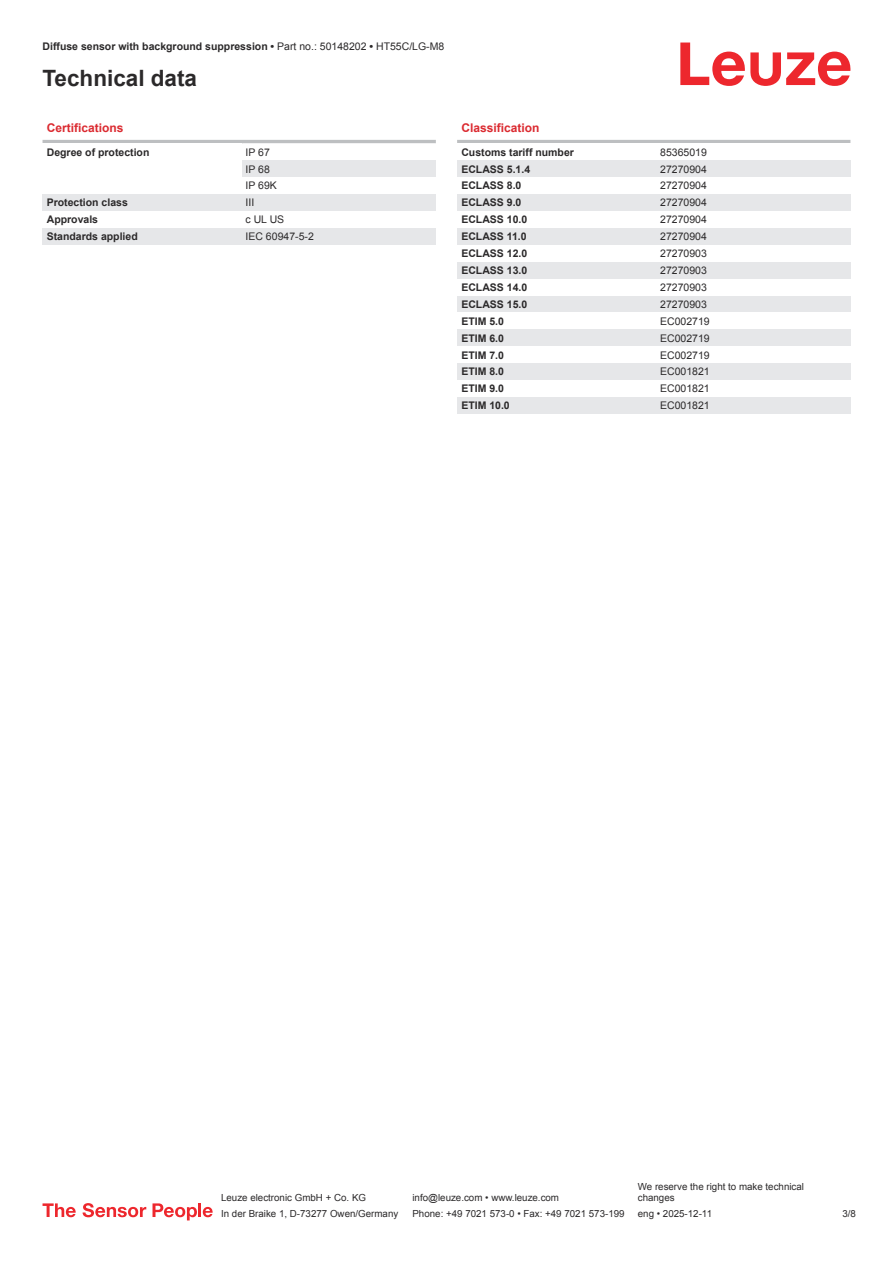
<style>
.page{position:relative;width:893px;height:1263px;background:#fff}
.page>*{position:absolute;margin:0;border:0;box-sizing:border-box;transform-origin:0 0}
.t1{font:700 22.5px "Arial";color:#2b292a}
.t2{font:700 12px "Arial";color:#db2a30}
.t3{font:700 10.5px "Arial";color:#2b292a}
.t4{font:10.5px/17px "Arial";color:#2b292a}
.t5{font:9.75px/11.7px "Arial";color:#2b292a}
.s1{font-weight:400}
</style>
<div class="page">
<svg style="left:680px;top:43px;width:170px;height:43px"></svg>
<hr style="left:43px;top:140px;width:393px;height:3px;background:#bdbfc1">
<svg style="left:242px;top:143px;width:194px;height:1px"></svg>
<div style="left:242px;top:160px;width:194px;height:17px;background:#e6e7e9"></div>
<div style="left:43px;top:194px;width:199px;height:17px;background:#e6e7e9"></div>
<div style="left:242px;top:194px;width:194px;height:17px;background:#e6e7e9"></div>
<div style="left:43px;top:228px;width:199px;height:17px;background:#e6e7e9"></div>
<div style="left:242px;top:228px;width:194px;height:17px;background:#e6e7e9"></div>
<hr style="left:457px;top:140px;width:393px;height:3px;background:#bdbfc1">
<div style="left:457px;top:160px;width:200px;height:17px;background:#e6e7e9"></div>
<div style="left:657px;top:160px;width:193px;height:17px;background:#e6e7e9"></div>
<div style="left:457px;top:194px;width:200px;height:17px;background:#e6e7e9"></div>
<div style="left:657px;top:194px;width:193px;height:17px;background:#e6e7e9"></div>
<div style="left:457px;top:228px;width:200px;height:17px;background:#e6e7e9"></div>
<div style="left:657px;top:228px;width:193px;height:17px;background:#e6e7e9"></div>
<div style="left:457px;top:262px;width:200px;height:17px;background:#e6e7e9"></div>
<div style="left:657px;top:262px;width:193px;height:17px;background:#e6e7e9"></div>
<div style="left:457px;top:296px;width:200px;height:16px;background:#e6e7e9"></div>
<div style="left:657px;top:296px;width:193px;height:16px;background:#e6e7e9"></div>
<div style="left:457px;top:329px;width:200px;height:17px;background:#e6e7e9"></div>
<div style="left:657px;top:329px;width:193px;height:17px;background:#e6e7e9"></div>
<div style="left:457px;top:363px;width:200px;height:17px;background:#e6e7e9"></div>
<div style="left:657px;top:363px;width:193px;height:17px;background:#e6e7e9"></div>
<div style="left:457px;top:397px;width:200px;height:17px;background:#e6e7e9"></div>
<div style="left:657px;top:397px;width:193px;height:17px;background:#e6e7e9"></div>
<svg style="left:43px;top:1203px;width:33px;height:14px"></svg>
<svg style="left:83px;top:1203px;width:63px;height:14px"></svg>
<svg style="left:153px;top:1203px;width:44px;height:17px"></svg>
<hr style="left:198px;top:1203px;width:3px;height:14px;background:#ed272d">
<svg style="left:203px;top:1207px;width:10px;height:10px"></svg>
<p class="t3" style="left:43px;top:43px;width:403px">Diffuse sensor with background suppression • <span class="s1">Part no.: 50148202</span> • <span class="s1">HT55C/LG-M8</span></p>
<h1 class="t1" style="left:43px;top:70px;width:156px">Technical data</h1>
<p class="t2" style="left:47px;top:123px;width:78px">Certifications</p>
<p class="t3" style="left:47px;top:148px;width:104px">Degree of protection</p>
<p class="t4" style="left:246px;top:144px;width:33px">IP 67<br>IP 68<br>IP 69K</p>
<p class="t3" style="left:47px;top:199px;width:83px">Protection class</p>
<p class="t4" style="left:246px;top:195px;width:10px">III</p>
<p class="t3" style="left:47px;top:216px;width:53px">Approvals</p>
<p class="t4" style="left:246px;top:212px;width:40px">c UL US</p>
<p class="t3" style="left:47px;top:232px;width:93px">Standards applied</p>
<p class="t4" style="left:246px;top:229px;width:70px">IEC 60947-5-2</p>
<p class="t2" style="left:461px;top:123px;width:80px">Classification</p>
<p class="t3" style="left:461px;top:148px;width:114px">Customs tariff number</p>
<p class="t4" style="left:660px;top:144px;width:48px">85365019</p>
<p class="t3" style="left:461px;top:165px;width:70px">ECLASS 5.1.4</p>
<p class="t4" style="left:660px;top:161px;width:48px">27270904</p>
<p class="t3" style="left:461px;top:182px;width:62px">ECLASS 8.0</p>
<p class="t4" style="left:660px;top:178px;width:48px">27270904</p>
<p class="t3" style="left:461px;top:199px;width:62px">ECLASS 9.0</p>
<p class="t4" style="left:660px;top:195px;width:48px">27270904</p>
<p class="t3" style="left:461px;top:216px;width:67px">ECLASS 10.0</p>
<p class="t4" style="left:660px;top:212px;width:48px">27270904</p>
<p class="t3" style="left:461px;top:233px;width:67px">ECLASS 11.0</p>
<p class="t4" style="left:660px;top:229px;width:48px">27270904</p>
<p class="t3" style="left:461px;top:249px;width:67px">ECLASS 12.0</p>
<p class="t4" style="left:660px;top:246px;width:48px">27270903</p>
<p class="t3" style="left:461px;top:266px;width:67px">ECLASS 13.0</p>
<p class="t4" style="left:660px;top:263px;width:48px">27270903</p>
<p class="t3" style="left:461px;top:283px;width:67px">ECLASS 14.0</p>
<p class="t4" style="left:660px;top:280px;width:48px">27270903</p>
<p class="t3" style="left:461px;top:300px;width:67px">ECLASS 15.0</p>
<p class="t4" style="left:660px;top:297px;width:48px">27270903</p>
<p class="t3" style="left:461px;top:317px;width:44px">ETIM 5.0</p>
<p class="t4" style="left:660px;top:313px;width:51px">EC002719</p>
<p class="t3" style="left:461px;top:334px;width:44px">ETIM 6.0</p>
<p class="t4" style="left:660px;top:330px;width:51px">EC002719</p>
<p class="t3" style="left:461px;top:351px;width:44px">ETIM 7.0</p>
<p class="t4" style="left:660px;top:347px;width:51px">EC002719</p>
<p class="t3" style="left:461px;top:368px;width:44px">ETIM 8.0</p>
<p class="t4" style="left:660px;top:364px;width:51px">EC001821</p>
<p class="t3" style="left:461px;top:385px;width:44px">ETIM 9.0</p>
<p class="t4" style="left:660px;top:381px;width:51px">EC001821</p>
<p class="t3" style="left:461px;top:402px;width:50px">ETIM 10.0</p>
<p class="t4" style="left:660px;top:398px;width:51px">EC001821</p>
<p class="t5" style="left:221px;top:1193px;width:146px">Leuze electronic GmbH + Co. KG</p>
<p class="t5" style="left:412px;top:1193px;width:148px">info@leuze.com • www.leuze.com</p>
<p class="t5" style="left:638px;top:1181px;width:168px">We reserve the right to make technical changes</p>
<p class="t5" style="left:221px;top:1209px;width:179px">In der Braike 1, D-73277 Owen/Germany</p>
<p class="t5" style="left:412px;top:1209px;width:214px">Phone: +49 7021 573-0 • Fax: +49 7021 573-199</p>
<p class="t5" style="left:638px;top:1209px;width:76px">eng • 2025-12-11</p>
<p class="t5" style="left:842px;top:1209px;width:15px">3 /8</p>
</div>
